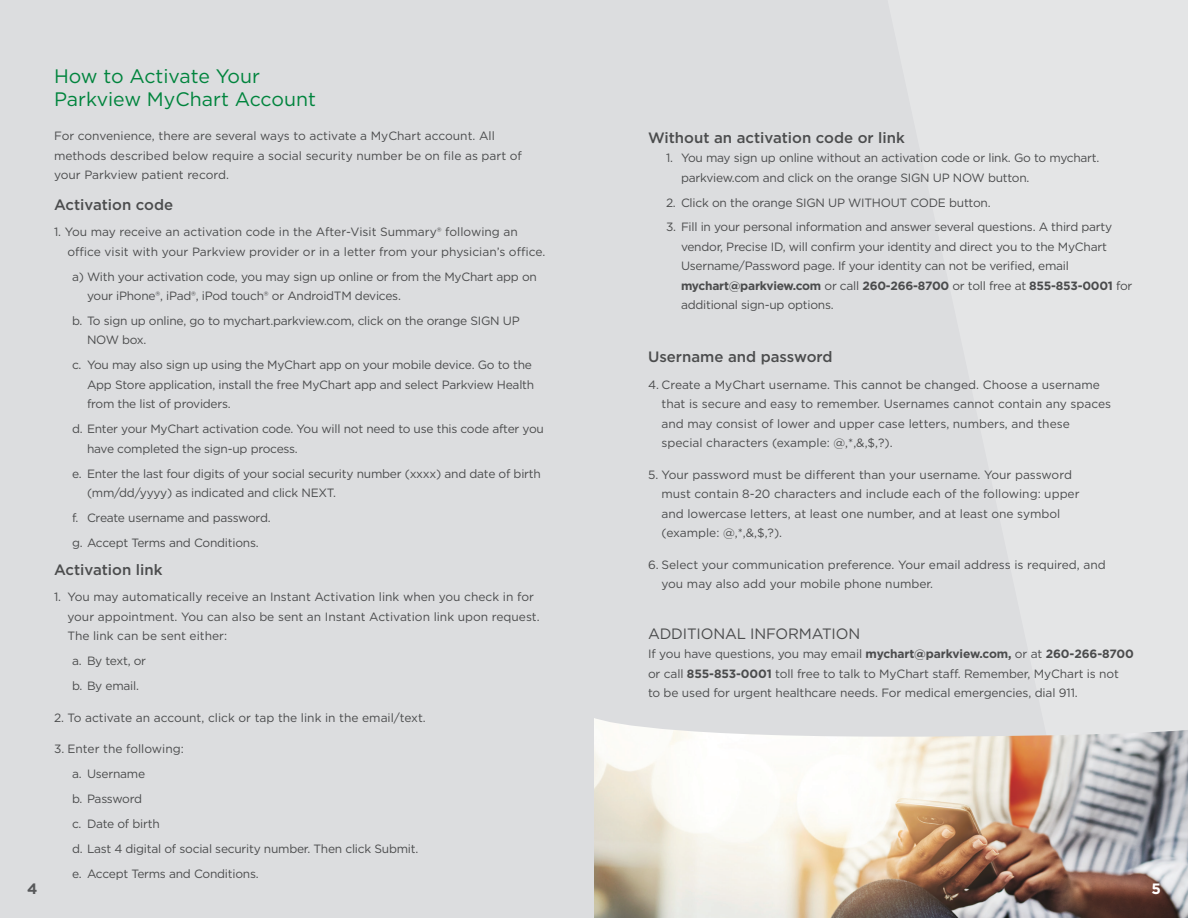
<style>
.page{position:relative;width:1188px;height:918px;background:#dcdddf}
.page>*{position:absolute;margin:0;border:0;box-sizing:border-box;transform-origin:0 0}
.t1{font:19.5px "Gotham";color:#00843d}
.t2{font:500 15px "Gotham";color:#4b4c4d}
.t3{font:15px "Gotham";letter-spacing:-.01em;color:#4b4c4d}
.t4{font:700 15px "Gotham";color:#57585a}
.t5{font:700 15px "Gotham";color:#fff}
.t6{font:12px/19.5px "Gotham";letter-spacing:-.02em;color:#4b4c4d}
.t7{font:12px/19.5px "Gotham";color:#4b4c4d}
.s1{font-weight:700}
</style>
<div class="page">
<img style="left:594px;top:718px;width:594px;height:200px">
<p class="t1" style="left:54px;top:64px;width:208px">How to Activate Your</p>
<p class="t1" style="left:54px;top:87px;width:263px">Parkview MyChart Account</p>
<p class="t7" style="left:54px;top:126px;width:469px">For convenience, there are several ways to activate a MyChart account. All methods described below require a social security number be on file as part of your Parkview patient record.</p>
<p class="t2" style="left:54px;top:195px;width:121px">Activation code</p>
<p class="t7" style="left:68px;top:222px;width:479px;text-indent:-14px">1. You may receive an activation code in the After-Visit Summary® following an office visit with your Parkview provider or in a letter from your physician’s office.</p>
<p class="t6" style="left:87px;top:266px;width:451px;text-indent:-15px">a) With your activation code, you may sign up online or from the MyChart app on your iPhone®, iPad®, iPod touch® or AndroidTM devices.</p>
<p class="t6" style="left:87px;top:311px;width:434px;text-indent:-15px">b. To sign up online, go to mychart.parkview.com, click on the orange SIGN UP<br>NOW box.</p>
<p class="t6" style="left:87px;top:355px;width:449px;text-indent:-15px">c. You may also sign up using the MyChart app on your mobile device. Go to the<br>App Store application, install the free MyChart app and select Parkview Health from the list of providers.</p>
<p class="t6" style="left:87px;top:419px;width:458px;text-indent:-15px">d. Enter your MyChart activation code. You will not need to use this code after you have completed the sign-up process.</p>
<p class="t6" style="left:87px;top:463px;width:455px;text-indent:-15px">e. Enter the last four digits of your social security number (xxxx) and date of birth (mm/dd/yyyy) as indicated and click NEXT.</p>
<p class="t6" style="left:72px;top:508px;width:200px">f. Create username and password.</p>
<p class="t6" style="left:72px;top:533px;width:188px">g. Accept Terms and Conditions.</p>
<p class="t2" style="left:54px;top:560px;width:110px">Activation link</p>
<p class="t7" style="left:68px;top:587px;width:474px;text-indent:-14px">1. You may automatically receive an Instant Activation link when you check in for your appointment. You can also be sent an Instant Activation link upon request.<br>The link can be sent either:</p>
<p class="t6" style="left:72px;top:651px;width:76px">a. By text, or</p>
<p class="t6" style="left:72px;top:676px;width:68px">b. By email.</p>
<p class="t7" style="left:54px;top:707px;width:373px">2. To activate an account, click or tap the link in the email/text.</p>
<p class="t7" style="left:54px;top:739px;width:131px">3. Enter the following:</p>
<p class="t6" style="left:72px;top:764px;width:75px">a. Username</p>
<p class="t6" style="left:72px;top:789px;width:72px">b. Password</p>
<p class="t6" style="left:72px;top:814px;width:89px">c. Date of birth</p>
<p class="t6" style="left:72px;top:839px;width:348px">d. Last 4 digital of social security number. Then click Submit.</p>
<p class="t6" style="left:72px;top:863px;width:188px">e. Accept Terms and Conditions.</p>
<p class="t2" style="left:648px;top:128px;width:258px">Without an activation code or link</p>
<p class="t6" style="left:681px;top:148px;width:420px;text-indent:-15px">1. You may sign up online without an activation code or link. Go to mychart. parkview.com and click on the orange SIGN UP NOW button.</p>
<p class="t6" style="left:666px;top:192px;width:326px">2. Click on the orange SIGN UP WITHOUT CODE button.</p>
<p class="t6" style="left:681px;top:217px;width:453px;text-indent:-15px">3. Fill in your personal information and answer several questions. A third party vendor, Precise ID, will confirm your identity and direct you to the MyChart Username/Password page. If your identity can not be verified, email <span class="s1">mychart@parkview.com</span> or call <span class="s1">260-266-8700</span> or toll free at <span class="s1">855-853-0001</span> for additional sign-up options.</p>
<p class="t2" style="left:648px;top:347px;width:186px">Username and password</p>
<p class="t7" style="left:662px;top:374px;width:451px;text-indent:-14px">4. Create a MyChart username. This cannot be changed. Choose a username that is secure and easy to remember. Usernames cannot contain any spaces and may consist of lower and upper case letters, numbers, and these special characters (example: @,*,&amp;,$,?).</p>
<p class="t7" style="left:662px;top:464px;width:420px;text-indent:-14px">5. Your password must be different than your username. Your password must contain 8-20 characters and include each of the following: upper and lowercase letters, at least one number, and at least one symbol (example: @,*,&amp;,$,?).</p>
<p class="t7" style="left:662px;top:555px;width:446px;text-indent:-14px">6. Select your communication preference. Your email address is required, and you may also add your mobile phone number.</p>
<p class="t3" style="left:648px;top:624px;width:214px">ADDITIONAL INFORMATION</p>
<p class="t6" style="left:648px;top:644px;width:487px">If you have questions, you may email <span class="s1">mychart@parkview.com,</span> or at <span class="s1">260-266-8700 </span>or call <span class="s1">855-853-0001</span> toll free to talk to MyChart staff. Remember, MyChart is not to be used for urgent healthcare needs. For medical emergencies, dial 911.</p>
<p class="t4" style="left:27px;top:879px;width:12px">4</p>
<p class="t5" style="left:1152px;top:879px;width:11px">5</p>
</div>
